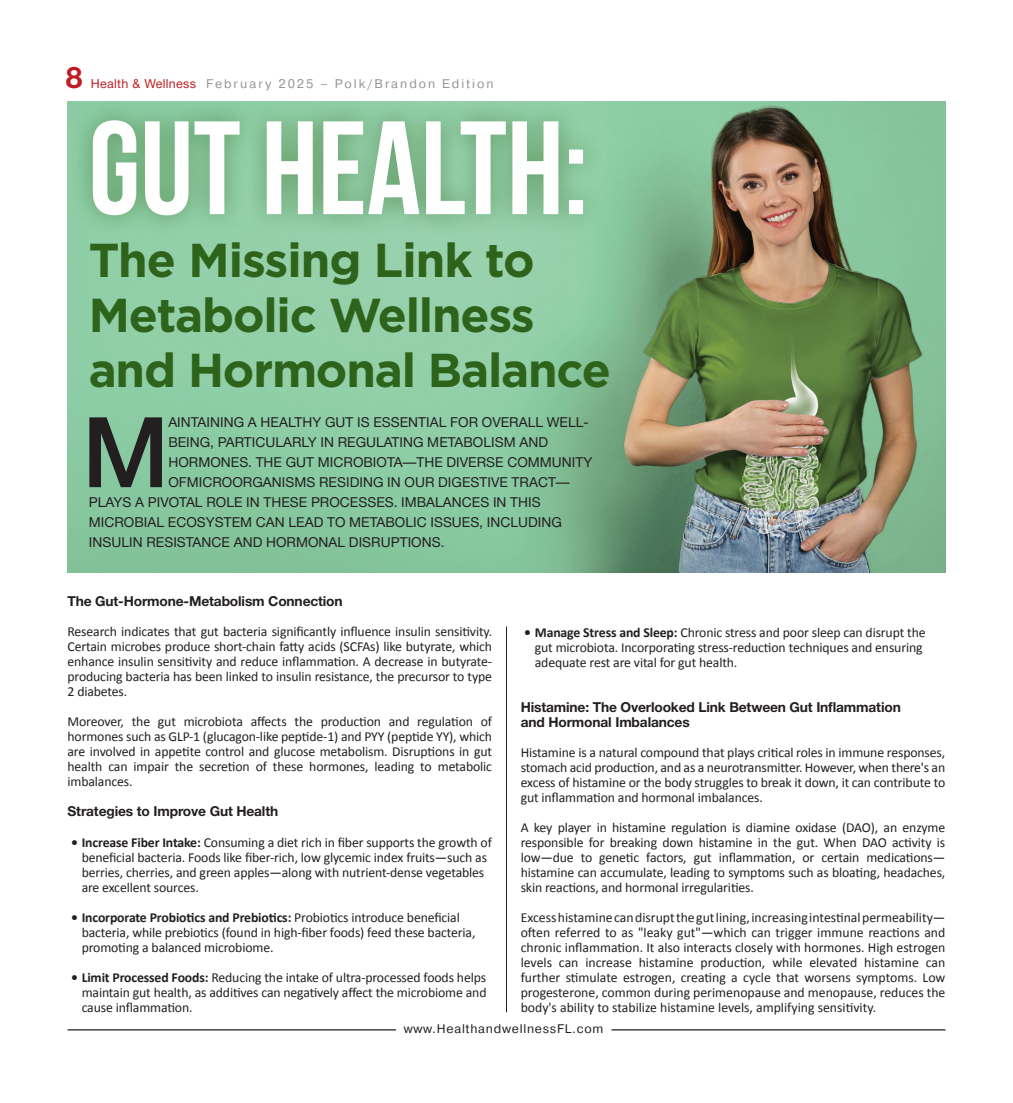
<style>
.page{position:relative;width:1013px;height:1103px;background:#fff}
.page>*{position:absolute;margin:0;border:0;box-sizing:border-box;transform-origin:0 0}
.t1{font:132.5px "Bebas Neue";color:#fff}
.t2{font:500 98px "Helvetica Neue Cyr";color:#231f20}
.t3{font:700 47.5px/55px "Gotham";letter-spacing:-.025em;color:#2d631a}
.t4{font:700 30px "Helvetica Neue Cyr";color:#be1e23}
.t5{font:13.75px/15px "Calibri";letter-spacing:-.01em;color:#231f20;text-align:justify}
.t6{font:13.75px "Helvetica Neue Cyr";letter-spacing:.005em;color:#231f20}
.t7{font:700 13.75px/15px "Helvetica Neue Cyr";letter-spacing:-.01em;color:#231f20}
.t8{font:12.5px "Pragmatica";letter-spacing:.16em;color:#939598}
.t9{font:12.5px "Pragmatica";letter-spacing:.06em;color:#231f20}
.s1{font-family:"Helvetica Neue Cyr";color:#be1e23}
.s2{font-weight:700}
</style>
<div class="page">
<hr style="left:68px;top:1029px;width:328px;height:1px;background:#231f20">
<hr style="left:611px;top:1029px;width:334px;height:1px;background:#231f20">
<hr style="left:506px;top:626px;width:1px;height:386px;background:#231f20">
<img style="left:68px;top:101px;width:877px;height:471px">
<div style="left:69px;top:98px;width:536px;height:140px;background:#2d631a;opacity:.5"></div>
<h3 class="t4" style="left:66px;top:61px;width:18px">8</h3>
<p class="t8" style="left:91px;top:76px;width:404px"><span class="s1">HEALTH &amp; WELLNESS</span> February 2025 – Polk/Brandon Edition</p>
<h1 class="t1" style="left:89px;top:95px;width:501px">GUT HEALTH:</h1>
<h3 class="t3" style="left:89px;top:232px;width:523px">The Missing Link to<br>Metabolic Wellness and Hormonal Balance</h3>
<h2 class="t2" style="left:82px;top:399px;width:89px">M</h2>
<p class="t6" style="left:168px;top:415px;width:9px">AINTAININ</p>
<p class="t6" style="left:234px;top:415px;width:55px">G A HEALTH</p>
<p class="t6" style="left:312px;top:415px;width:105px">Y GUT IS ESSENTIAL</p>
<p class="t6" style="left:450px;top:415px;width:69px">FOR OVERALL</p>
<p class="t6" style="left:547px;top:415px;width:43px">WELL-</p>
<p class="t6" style="left:168px;top:435px;width:59px">BEING, PARTIC</p>
<p class="t6" style="left:265px;top:435px;width:20px">ULARL</p>
<p class="t6" style="left:308px;top:435px;width:77px">Y IN REGULATIN</p>
<p class="t6" style="left:413px;top:435px;width:79px">G M ETABOLISM</p>
<p class="t6" style="left:519px;top:435px;width:11px">AND</p>
<p class="t6" style="left:168px;top:455px;width:159px">HORMONES. THE GUT MICR</p>
<p class="t6" style="left:353px;top:455px;width:241px">OBIOTA—TH E DIVERSE COMM UNITY</p>
<p class="t6" style="left:168px;top:475px;width:20px">OFMICR</p>
<p class="t6" style="left:222px;top:475px;width:51px">OORGANISMS</p>
<p class="t6" style="left:319px;top:475px;width:26px">RESIDIN</p>
<p class="t6" style="left:373px;top:475px;width:106px">G IN OUR DIGESTIV</p>
<p class="t6" style="left:499px;top:475px;width:22px">E TRACT</p>
<p class="t6" style="left:556px;top:475px;width:15px">—</p>
<p class="t6" style="left:89px;top:495px;width:100px">PLAYSAPIVOTAL</p>
<p class="t6" style="left:206px;top:495px;width:230px">ROLE IN TH ESE PROCESSES. IMBALANC</p>
<p class="t6" style="left:472px;top:495px;width:47px">ESIN THIS</p>
<p class="t6" style="left:89px;top:515px;width:10px">MICR</p>
<p class="t6" style="left:124px;top:515px;width:28px">OBIAL</p>
<p class="t6" style="left:168px;top:515px;width:99px">ECOSYSTEM CAN</p>
<p class="t6" style="left:288px;top:515px;width:125px">LEAD TO METABOLIC</p>
<p class="t6" style="left:430px;top:515px;width:65px">ISSUES, INCL</p>
<p class="t6" style="left:518px;top:515px;width:45px">UDING</p>
<p class="t6" style="left:89px;top:535px;width:40px">INSULIN</p>
<p class="t6" style="left:146px;top:535px;width:27px">RESISTANC</p>
<p class="t6" style="left:221px;top:535px;width:23px">E AND</p>
<p class="t6" style="left:266px;top:535px;width:62px">HORMONAL</p>
<p class="t6" style="left:349px;top:535px;width:9px">DISR</p>
<p class="t6" style="left:381px;top:535px;width:65px">UPTIONS.</p>
<p class="t7" style="left:67px;top:594px;width:277px">The Gut-Hormone-Metabolism Connection</p>
<p class="t5" style="left:67px;top:624px;width:426px">Research indicates that gut bacteria significantly influence insulin sensitivity.<br>Certain microbes produce short-chain fatty acids (SCFAs) like butyrate, which enhance insulin sensitivity and reduce inflammation. A decrease in butyrate&shy;producing bacteria has been linked to insulin resistance, the precursor to type 2 diabetes.</p>
<p class="t5" style="left:67px;top:714px;width:426px">Moreover, the gut microbiota affects the production and regulation of hormones such as GLP-1 (glucagon-like peptide-1) and PYY (peptide YY), which are involved in appetite control and glucose metabolism. Disruptions in gut health can impair the secretion of these hormones, leading to metabolic imbalances.</p>
<p class="t7" style="left:67px;top:804px;width:212px">Strategies to Improve Gut Health</p>
<p class="t5" style="left:82px;top:834px;width:412px;text-align:left;text-indent:-11px"><span class="s2">• Increase Fiber Intake:</span> Consuming a diet rich in fiber supports the growth of beneficial bacteria. Foods like fiber-rich, low glycemic index fruits—such as berries, cherries, and green apples—along with nutrient-dense vegetables are excellent sources.</p>
<p class="t5" style="left:82px;top:909px;width:395px;text-align:left;text-indent:-11px"><span class="s2">• Incorporate Probiotics and Prebiotics:</span> Probiotics introduce beneficial bacteria, while prebiotics (found in high-fiber foods) feed these bacteria, promoting a balanced microbiome.</p>
<p class="t5" style="left:82px;top:969px;width:406px;text-indent:-11px"><span class="s2">• Limit Processed Foods:</span> Reducing the intake of ultra-processed foods helps maintain gut health, as additives can negatively affect the microbiome and cause inflammation.</p>
<p class="t5" style="left:535px;top:624px;width:392px;text-align:left;text-indent:-11px"><span class="s2">• Manage Stress and Sleep:</span> Chronic stress and poor sleep can disrupt the gut microbiota. Incorporating stress-reduction techniques and ensuring adequate rest are vital for gut health.</p>
<p class="t7" style="left:520px;top:699px;width:382px">Histamine: The Overlooked Link Between Gut Inflammation and Hormonal Imbalances</p>
<p class="t5" style="left:520px;top:744px;width:426px">Histamine is a natural compound that plays critical roles in immune responses, stomach acid production, and as a neurotransmitter. However, when there's an excess of histamine or the body struggles to break it down, it can contribute to gut inflammation and hormonal imbalances.</p>
<p class="t5" style="left:520px;top:820px;width:426px">A key player in histamine regulation is diamine oxidase (DAO), an enzyme responsible for breaking down histamine in the gut. When DAO activity is low—due to genetic factors, gut inflammation, or certain medications— histamine can accumulate, leading to symptoms such as bloating, headaches, skin reactions, and hormonal irregularities.</p>
<p class="t5" style="left:520px;top:910px;width:426px">Excess histamine can disrupt the gut lining, increasing intestinal permeability— often referred to as "leaky gut"—which can trigger immune reactions and chronic inflammation. It also interacts closely with hormones. High estrogen levels can increase histamine production, while elevated histamine can further stimulate estrogen, creating a cycle that worsens symptoms. Low progesterone, common during perimenopause and menopause, reduces the body's ability to stabilize histamine levels, amplifying sensitivity.</p>
<p class="t9" style="left:403px;top:1021px;width:201px">www.HealthandwellnessFL.com</p>
</div>
